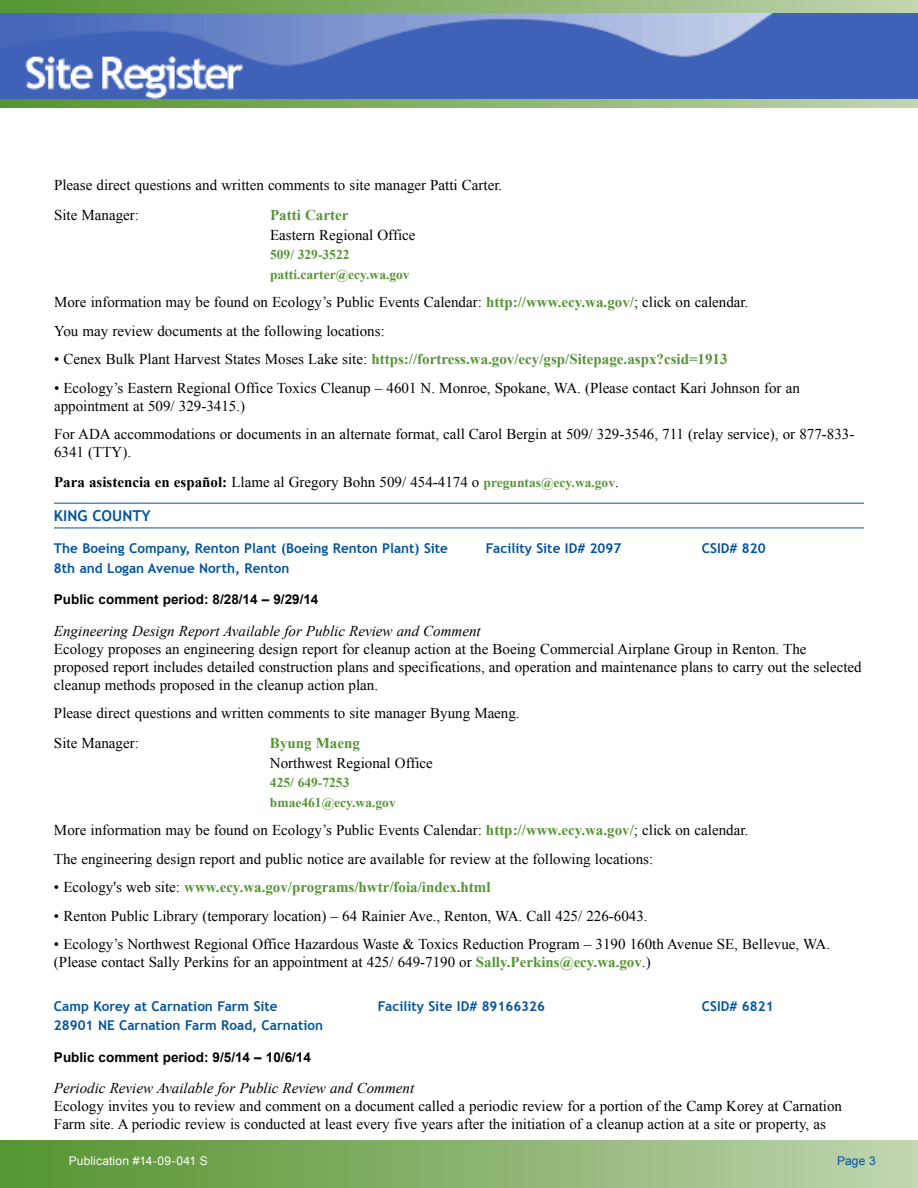
<style>
.page{position:relative;width:918px;height:1188px;background:#fff}
.page>*{position:absolute;margin:0;border:0;box-sizing:border-box;transform-origin:0 0}
.t1{font:15px/18px "Times New Roman";color:#000}
.t2{font:700 15px "Times New Roman";color:#559534}
.t3{font:italic 15px "Times New Roman";color:#000}
.t4{font:700 15px "Trebuchet MS";color:#00539f}
.t5{font:700 13.5px "Trebuchet MS";color:#00539f}
.t6{font:700 13.5px "Arial";color:#000}
.t7{font:700 13.5px/19.5px "Times New Roman";color:#559534}
.t8{font:12px "Arial";letter-spacing:.01em;color:#fff}
.t9{font:12px "Arial";color:#00539f}
.s1{font-weight:700;color:#559534}
.s2{font-weight:400;color:#000}
.s3{font-weight:700}
.s4{font-weight:700;font-size:13.5px;color:#559534}
</style>
<div class="page">
<svg style="left:0;top:0;width:918px;height:13px;background:#89b36e"></svg>
<svg style="left:0;top:99px;width:918px;height:9px;background:#89b36e"></svg>
<img style="left:0;top:13px;width:918px;height:86px">
<hr style="left:54px;top:503px;width:810px;height:1px;background:#00539f">
<hr style="left:54px;top:528px;width:810px;height:1px;background:#00539f">
<div style="left:0;top:1141px;width:918px;height:47px;background:linear-gradient(to right,#54932e,#c0d4af)"></div>
<p class="t1" style="left:54px;top:170px;width:450px;line-height:30px">Please direct questions and written comments to site manager Patti Carter.<br>Site Manager:</p>
<p class="t2" style="left:270px;top:205px;width:80px">Patti Carter</p>
<p class="t1" style="left:270px;top:226px;width:147px">Eastern Regional Office</p>
<p class="t7" style="left:270px;top:245px;width:141px">509/ 329-3522 patti.carter@ecy.wa.gov</p>
<p class="t1" style="left:54px;top:288px;width:696px;line-height:28.5px">More information may be found on Ecology’s Public Events Calendar: <span class="s1">http://www.ecy.wa.gov/</span>; click on calendar.<br>You may review documents at the following locations:</p>
<p class="t2" style="left:54px;top:349px;width:675px"><span class="s2">• Cenex Bulk Plant Harvest States Moses Lake site:</span> https://fortress.wa.gov/ecy/gsp/Sitepage.aspx?csid=1913</p>
<p class="t1" style="left:54px;top:379px;width:747px">• Ecology’s Eastern Regional Office Toxics Cleanup – 4601 N. Monroe, Spokane, WA. (Please contact Kari Johnson for an appointment at 509/ 329-3415.)</p>
<p class="t1" style="left:54px;top:425px;width:802px">For ADA accommodations or documents in an alternate format, call Carol Bergin at 509/ 329-3546, 711 (relay service), or 877-833-<br>6341 (TTY).</p>
<p class="t1" style="left:54px;top:473px;width:566px"><span class="s3">Para asistencia en español:</span> Llame al Gregory Bohn 509/ 454-4174 o <span class="s4">preguntas@ecy.wa.gov</span>.</p>
<p class="t4" style="left:54px;top:506px;width:98px">KING County</p>
<p class="t5" style="left:54px;top:540px;width:396px">The Boeing Company, Renton Plant (Boeing Renton Plant) Site</p>
<p class="t5" style="left:486px;top:540px;width:137px">Facility Site ID# 2097</p>
<p class="t5" style="left:702px;top:540px;width:65px">CSID# 820</p>
<p class="t5" style="left:54px;top:560px;width:237px">8th and Logan Avenue North, Renton</p>
<p class="t6" style="left:54px;top:591px;width:266px">Public comment period: 8/28/14 – 9/29/14</p>
<p class="t3" style="left:54px;top:621px;width:428px">Engineering Design Report Available for Public Review and Comment</p>
<p class="t1" style="left:54px;top:640px;width:809px">Ecology proposes an engineering design report for cleanup action at the Boeing Commercial Airplane Group in Renton. The proposed report includes detailed construction plans and specifications, and operation and maintenance plans to carry out the selected cleanup methods proposed in the cleanup action plan.</p>
<p class="t1" style="left:54px;top:698px;width:467px;line-height:30px">Please direct questions and written comments to site manager Byung Maeng.<br>Site Manager:</p>
<p class="t2" style="left:270px;top:733px;width:91px">Byung Maeng</p>
<p class="t1" style="left:270px;top:754px;width:164px">Northwest Regional Office</p>
<p class="t7" style="left:270px;top:773px;width:127px">425/ 649-7253 bmae461@ecy.wa.gov</p>
<p class="t1" style="left:54px;top:816px;width:696px;line-height:28.5px">More information may be found on Ecology’s Public Events Calendar: <span class="s1">http://www.ecy.wa.gov/</span>; click on calendar.<br>The engineering design report and public notice are available for review at the following locations:</p>
<p class="t2" style="left:54px;top:877px;width:438px"><span class="s2">• Ecology's web site:</span> www.ecy.wa.gov/programs/hwtr/foia/index.html</p>
<p class="t1" style="left:54px;top:907px;width:595px">• Renton Public Library (temporary location) – 64 Rainier Ave., Renton, WA. Call 425/ 226-6043.</p>
<p class="t1" style="left:54px;top:935px;width:778px">• Ecology’s Northwest Regional Office Hazardous Waste &amp; Toxics Reduction Program – 3190 160th Avenue SE, Bellevue, WA. (Please contact Sally Perkins for an appointment at 425/ 649-7190 or <span class="s1">Sally.Perkins@ecy.wa.gov</span>.)</p>
<p class="t5" style="left:54px;top:997px;width:225px">Camp Korey at Carnation Farm Site</p>
<p class="t5" style="left:378px;top:997px;width:169px">Facility Site ID# 89166326</p>
<p class="t5" style="left:702px;top:997px;width:73px">CSID# 6821</p>
<p class="t5" style="left:54px;top:1017px;width:271px">28901 NE Carnation Farm Road, Carnation</p>
<p class="t6" style="left:54px;top:1048px;width:258px">Public comment period: 9/5/14 – 10/6/14</p>
<p class="t3" style="left:54px;top:1078px;width:362px">Periodic Review Available for Public Review and Comment</p>
<p class="t1" style="left:54px;top:1097px;width:790px">Ecology invites you to review and comment on a document called a periodic review for a portion of the Camp Korey at Carnation<br>Farm site. A periodic review is conducted at least every five years after the initiation of a cleanup action at a site or property, as</p>
<p class="t8" style="left:69px;top:1153px;width:141px">Publication #14-09-041 S</p>
<p class="t9" style="left:837px;top:1153px;width:40px">Page 3</p>
</div>
